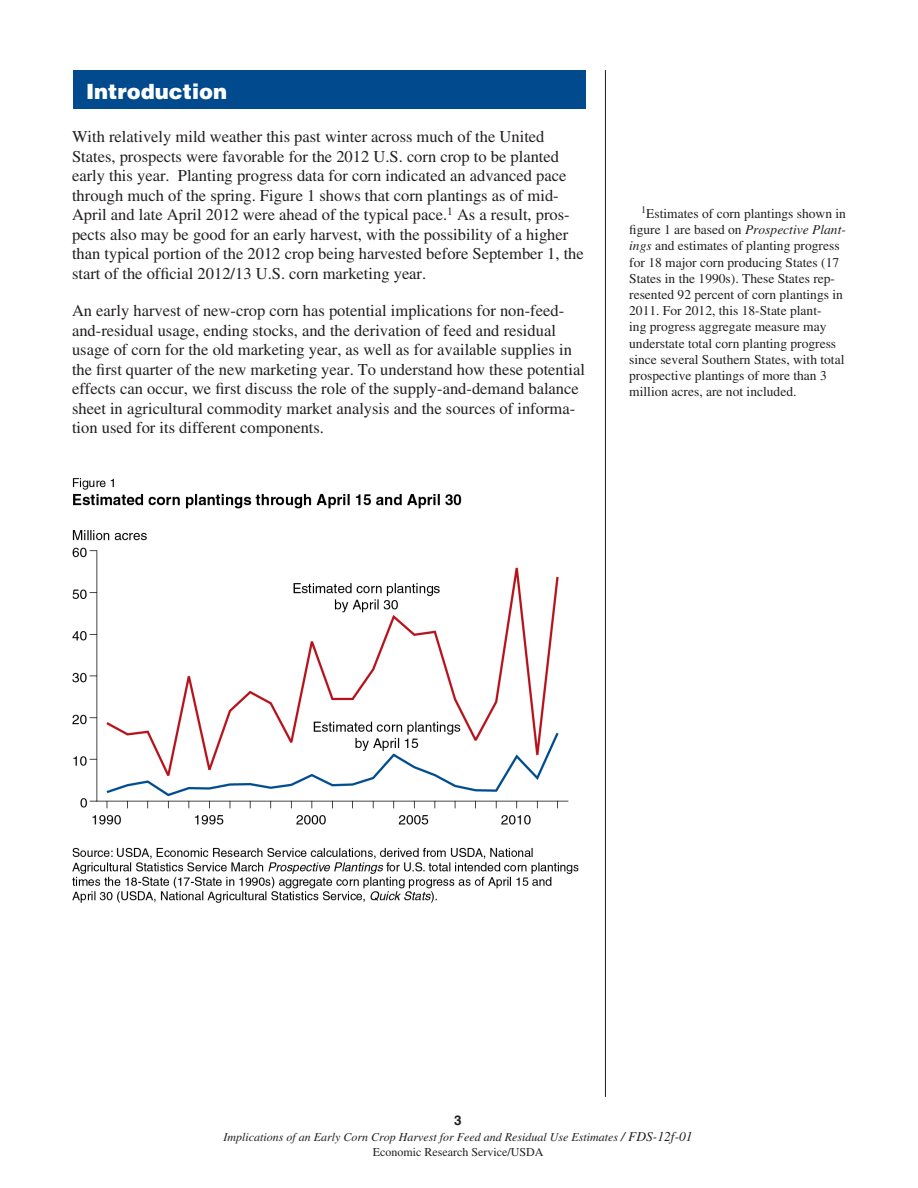
<style>
.page{position:relative;width:918px;height:1188px;background:#fff}
.page>*{position:absolute;margin:0;border:0;box-sizing:border-box;transform-origin:0 0}
._1Head_solid_box{font:900 21px "Helvetica";color:#fff}
.Body_Text{font:16.5px/19.5px "Times";color:#231f20}
.t1{font:13.5px/16.2px "Times";color:#231f20}
.t2{font:700 13.5px "Helvetica";color:#231f20}
.t3{font:italic 12px/14.4px "Times";color:#231f20;text-align:center}
.s1{font-style:italic}
.s2{font-size:13.5px}
.s3{font-style:normal}
</style>
<div class="page">
<hr style="left:605px;top:70px;width:1px;height:1027px;background:#231f20">
<div style="left:73px;top:71px;width:513px;height:38px;background:#004a8d"></div>
<img style="left:72px;top:478px;width:507px;height:425px">
<p class="_1Head_solid_box" style="left:86px;top:77px;width:143px">Introduction</p>
<p class="Body_Text" style="left:72px;top:127px;width:513px">With relatively mild weather this past winter across much of the United States, prospects were favorable for the 2012 U.S. corn crop to be planted early this year. Planting progress data for corn indicated an advanced pace through much of the spring. Figure 1 shows that corn plantings as of mid-April and late April 2012 were ahead of the typical pace. <sup>1</sup> As a result, pros&shy;pects also may be good for an early harvest, with the possibility of a higher than typical portion of the 2012 crop being harvested before September 1, the start of the official 2012/13 U.S. corn marketing year.</p>
<p class="Body_Text" style="left:72px;top:301px;width:514px">An early harvest of new-crop corn has potential implications for non-feed&shy;and-residual usage, ending stocks, and the derivation of feed and residual usage of corn for the old marketing year, as well as for available supplies in the first quarter of the new marketing year. To understand how these potential effects can occur, we first discuss the role of the supply-and-demand balance sheet in agricultural commodity market analysis and the sources of informa&shy;tion used for its different components.</p>
<p class="t1" style="left:629px;top:205px;width:218px;text-indent:12px"><sup>1</sup>Estimates of corn plantings shown in figure 1 are based on <span class="s1">Prospective Plant&shy;ings</span> and estimates of planting progress for 18 major corn producing States (17<br>States in the 1990s). These States rep&shy;resented 92 percent of corn plantings in 2011. For 2012, this 18-State plant-<br>ing progress aggregate measure may understate total corn planting progress since several Southern States, with total prospective plantings of more than 3 million acres, are not included.</p>
<p class="t2" style="left:454px;top:1112px;width:9px">3</p>
<p class="t3" style="left:223px;top:1130px;width:471px">Implications of an Early Corn Crop Harvest for Feed and Residual Use Estimates <span class="s2">/ FDS-12f-01<br></span><span class="s3">Economic Research Service/USDA</span></p>
</div>
